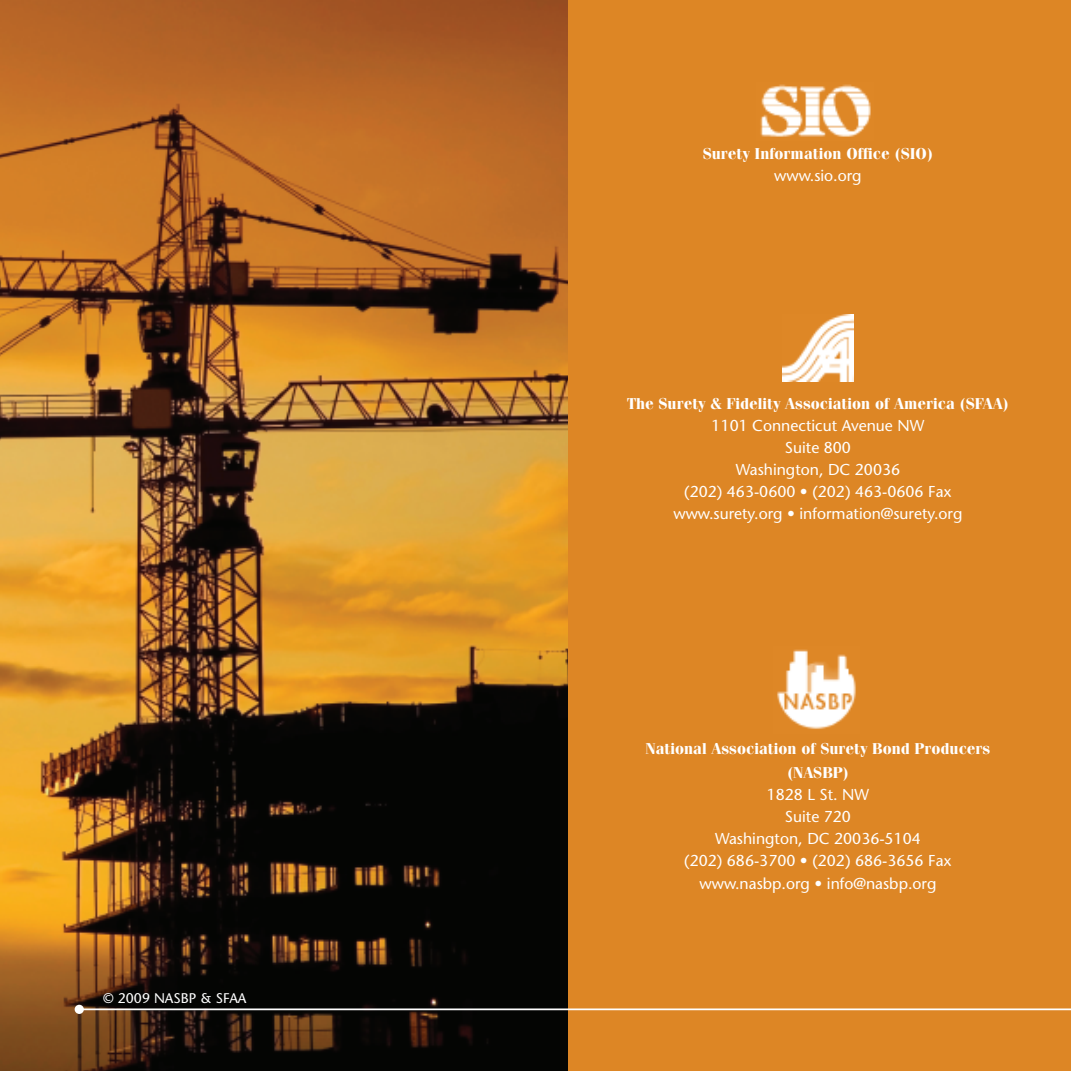
<style>
.page{position:relative;width:1071px;height:1071px;background:#fff}
.page>*{position:absolute;margin:0;border:0;box-sizing:border-box;transform-origin:0 0}
.t1{font:15.75px/22.1px "Stone Sans";color:#fff;text-align:center}
.t2{font:700 15.75px/23.8px "Fenice";color:#fff;text-align:center}
.t3{font:14px "Stone Sans";color:#fff}
</style>
<div class="page">
<img style="left:0;top:0;width:568px;height:1071px">
<div style="left:568px;top:0;width:503px;height:1071px;background:#dd8625"></div>
<hr style="left:79px;top:1008px;width:992px;height:2px;background:#fff">
<div style="left:75px;top:1005px;width:9px;height:9px;background:#fff;border-radius:50%"></div>
<img style="left:760px;top:84px;width:111px;height:53px">
<img style="left:782px;top:314px;width:71px;height:67px">
<img style="left:777px;top:649px;width:79px;height:80px">
<p class="t3" style="left:103px;top:992px;width:145px">© 2009 NASBP &amp; SFAA</p>
<p class="t2" style="left:703px;top:143px;width:232px">Surety Information Office (SIO)</p>
<p class="t1" style="left:774px;top:166px;width:89px">www.sio.org</p>
<p class="t2" style="left:627px;top:393px;width:383px">The Surety &amp; Fidelity Association of America (SFAA)</p>
<p class="t1" style="left:673px;top:416px;width:291px">1101 Connecticut Avenue NW<br>Suite 800<br>Washington, DC 20036<br>(202) 463-0600 • (202) 463-0606 Fax www.surety.org • information@surety.org</p>
<p class="t2" style="left:646px;top:738px;width:346px">National Association of Surety Bond Producers (NASBP)</p>
<p class="t1" style="left:684px;top:785px;width:269px">1828 L St. NW<br>Suite 720<br>Washington, DC 20036-5104<br>(202) 686-3700 • (202) 686-3656 Fax www.nasbp.org • info@nasbp.org</p>
</div>
